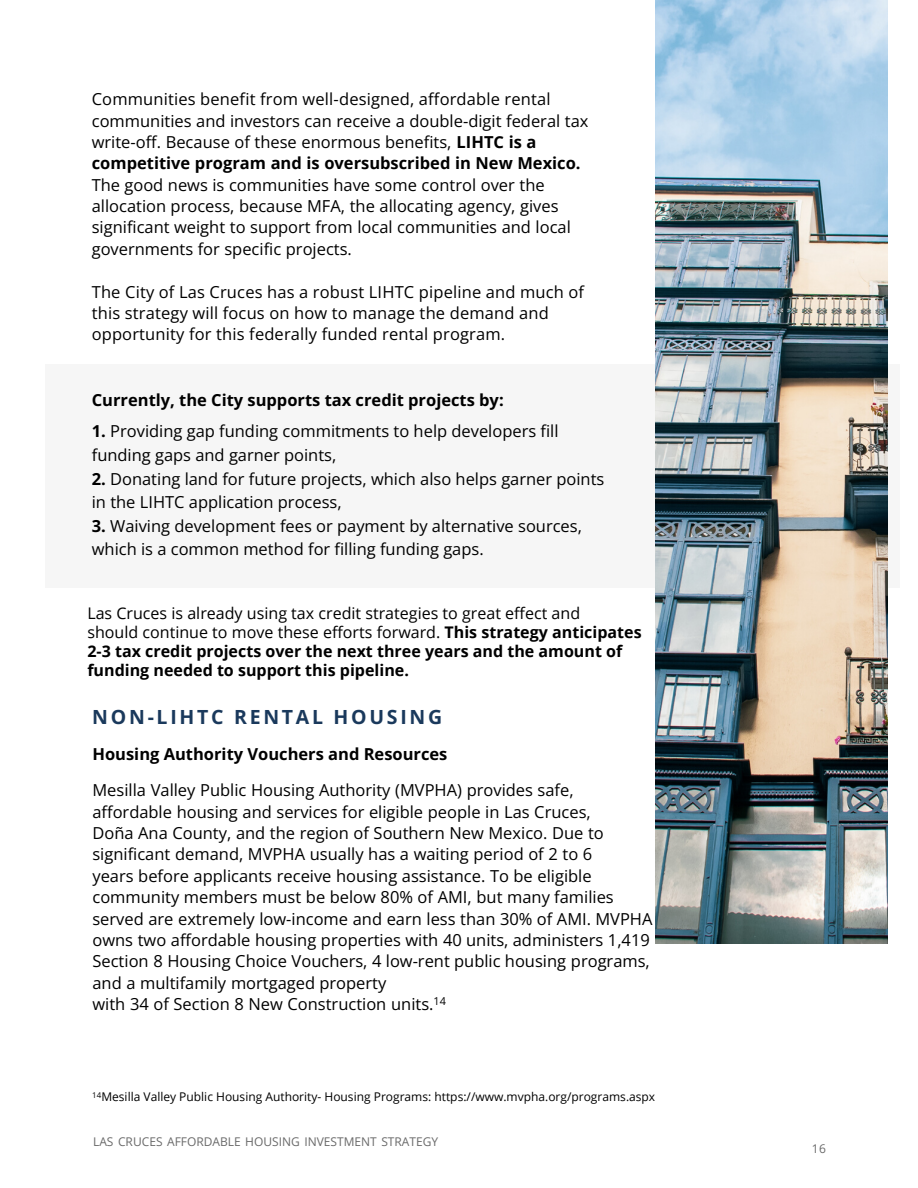
<style>
.page{position:relative;width:918px;height:1188px;background:#fff}
.page>*{position:absolute;margin:0;border:0;box-sizing:border-box;transform-origin:0 0}
.t1{font:700 19.5px "Open Sans";letter-spacing:.14em;color:#1a395c}
.t2{font:16.5px/21.3px "Open Sans";color:#000}
.t3{font:700 16.5px "Open Sans";color:#000}
.t4{font:700 16.05px/19.2px "Open Sans";color:#000}
.t5{font:12px "Open Sans";color:#000}
.t6{font:12px "Open Sans";color:#696969}
.s1{font-weight:700}
.s2{font-weight:400}
</style>
<div class="page">
<div style="left:45px;top:364px;width:854px;height:223px;background:#f6f6f6"></div>
<img style="left:656px;top:0;width:232px;height:944px">
<p class="t2" style="left:92px;top:88px;width:498px">Communities benefit from well-designed, affordable rental communities and investors can receive a double-digit federal tax write-off. Because of these enormous benefits, <span class="s1">LIHTC is a competitive program and is oversubscribed in New Mexico.<br></span>The good news is communities have some control over the allocation process, because MFA, the allocating agency, gives significant weight to support from local communities and local governments for specific projects.</p>
<p class="t2" style="left:92px;top:280px;width:494px">The City of Las Cruces has a robust LIHTC pipeline and much of this strategy will focus on how to manage the demand and opportunity for this federally funded rental program.</p>
<p class="t3" style="left:92px;top:389px;width:413px">Currently, the City supports tax credit projects by:</p>
<p class="t2" style="left:92px;top:419px;width:468px;line-height:23.7px"><span class="s1">1.</span> Providing gap funding commitments to help developers fill funding gaps and garner points,</p>
<p class="t2" style="left:92px;top:466px;width:514px;line-height:23.7px"><span class="s1">2.</span> Donating land for future projects, which also helps garner points in the LIHTC application process,</p>
<p class="t2" style="left:92px;top:514px;width:492px;line-height:23.7px"><span class="s1">3.</span> Waiving development fees or payment by alternative sources, which is a common method for filling funding gaps.</p>
<p class="t4" style="left:87px;top:603px;width:556px"><span class="s2">Las Cruces is already using tax credit strategies to great effect and<br>should continue to move these efforts forward.</span> This strategy anticipates 2-3 tax credit projects over the next three years and the amount of funding needed to support this pipeline.</p>
<p class="t1" style="left:92px;top:703px;width:351px">NON-LIHTC RENTAL HOUSING</p>
<p class="t3" style="left:92px;top:743px;width:357px">Housing Authority Vouchers and Resources</p>
<p class="t2" style="left:92px;top:779px;width:562px">Mesilla Valley Public Housing Authority (MVPHA) provides safe, affordable housing and services for eligible people in Las Cruces,<br>Doña Ana County, and the region of Southern New Mexico. Due to significant demand, MVPHA usually has a waiting period of 2 to 6<br>years before applicants receive housing assistance. To be eligible community members must be below 80% of AMI, but many families served are extremely low-income and earn less than 30% of AMI. MVPHA owns two affordable housing properties with 40 units, administers 1,419<br>Section 8 Housing Choice Vouchers, 4 low-rent public housing programs, and a multifamily mortgaged property<br>with 34 of Section 8 New Construction units.<sup>14</sup></p>
<p class="t5" style="left:92px;top:1089px;width:564px"><sup>14</sup>Mesilla Valley Public Housing Authority- Housing Programs: https://www.mvpha.org/programs.aspx</p>
<p class="t6" style="left:93px;top:1133px;width:347px">LAS CRUCES AFFORDABLE HOUSING INVESTMENT STRATEGY</p>
<p class="t6" style="left:812px;top:1141px;width:16px">16</p>
</div>
